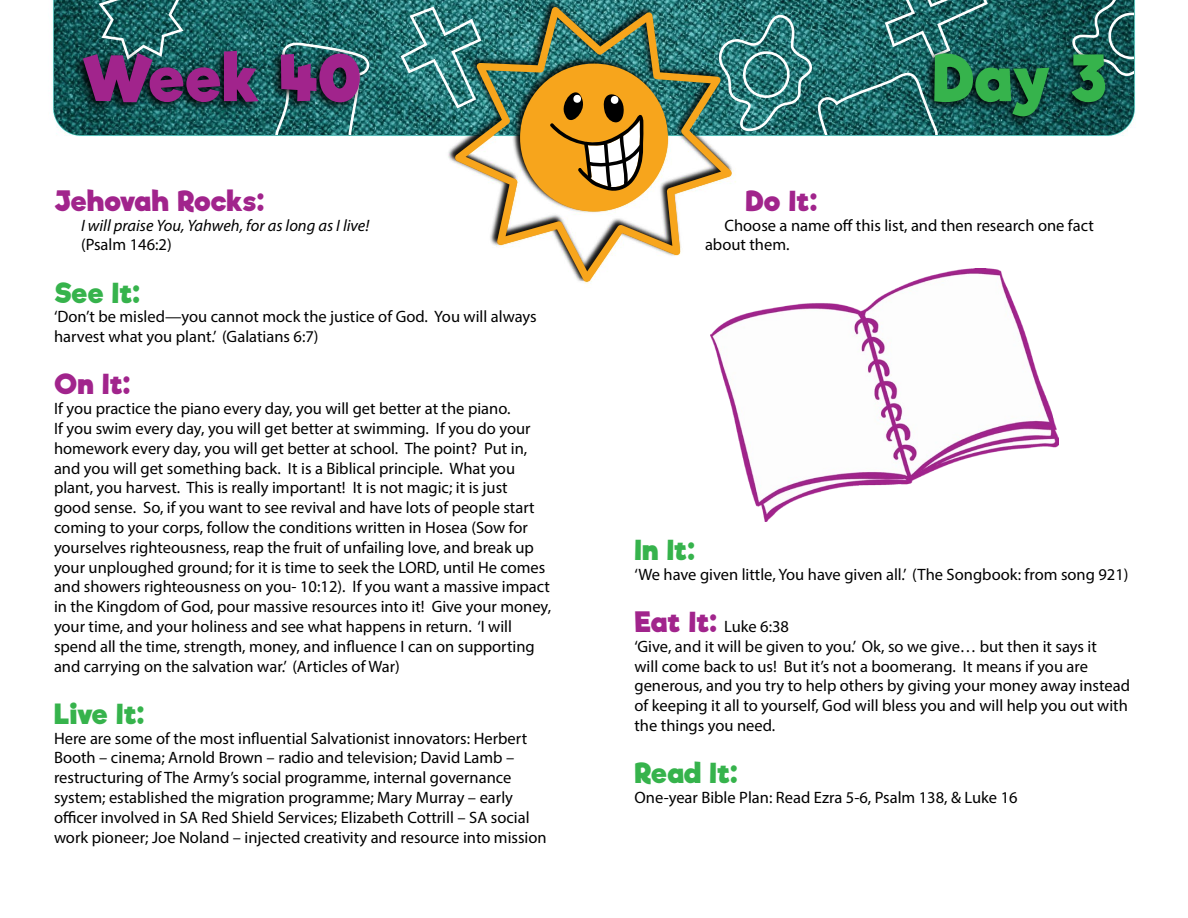
<style>
.page{position:relative;width:1188px;height:918px;background:#fff}
.page>*{position:absolute;margin:0;border:0;box-sizing:border-box;transform-origin:0 0}
.t1{font:700 61.5px "Riffic";letter-spacing:-.01em;color:#a1248c}
.t2{font:700 61.5px "Riffic";color:#36b34c}
.t3{font:700 27px "Riffic";letter-spacing:-.01em;color:#36b34c}
.t4{font:700 27px "Riffic";letter-spacing:-.015em;color:#a1248c}
.t5{font:16.5px/19.8px "Myriad Pro";color:#000}
.t6{font:italic 16.5px/19.8px "Myriad Pro";color:#000}
.s1{font-style:normal}
.s2{font-family:"Riffic";font-weight:700;font-size:27px;color:#a1248c}
</style>
<div class="page">
<img style="left:54px;top:0;width:1080px;height:135px">
<svg style="left:99px;top:0;width:85px;height:47px;background:#2e6f6e"></svg>
<svg style="left:275px;top:43px;width:95px;height:92px;background:#327777"></svg>
<svg style="left:401px;top:7px;width:44px;height:102px;background:#3f8686"></svg>
<svg style="left:735px;top:0;width:253px;height:135px;background:#317777"></svg>
<svg style="left:1072px;top:0;width:62px;height:76px;background:#2f6666"></svg>
<img style="left:445px;top:0;width:290px;height:176px">
<svg style="left:455px;top:7px;width:277px;height:274px"></svg>
<svg style="left:549px;top:79px;width:95px;height:114px;background:#c6923a"></svg>
<div style="left:72px;top:47px;width:292px;height:67px;background:#000;opacity:.95"></div>
<div style="left:923px;top:48px;width:187px;height:80px;background:#000;opacity:.95"></div>
<img style="left:710px;top:269px;width:348px;height:252px">
<p class="t1" style="left:81px;top:40px;width:282px">Week 40</p>
<p class="t2" style="left:932px;top:40px;width:176px">Day 3</p>
<p class="t4" style="left:54px;top:184px;width:212px">Jehovah Rocks:</p>
<p class="t6" style="left:81px;top:215px;width:290px">I will praise You, Yahweh, for as long as I live! <span class="s1">(Psalm 146:2)</span></p>
<p class="t3" style="left:54px;top:276px;width:88px">See It:</p>
<p class="t5" style="left:54px;top:307px;width:484px">‘Don’t be misled—you cannot mock the justice of God. You will always harvest what you plant.’ (Galatians 6:7)</p>
<p class="t4" style="left:54px;top:368px;width:78px">On It:</p>
<p class="t5" style="left:54px;top:398px;width:499px">If you practice the piano every day, you will get better at the piano.<br>If you swim every day, you will get better at swimming. If you do your homework every day, you will get better at school. The point? Put in, and you will get something back. It is a Biblical principle. What you plant, you harvest. This is really important! It is not magic; it is just<br>good sense. So, if you want to see revival and have lots of people start coming to your corps, follow the conditions written in Hosea (Sow for yourselves righteousness, reap the fruit of unfailing love, and break up your unploughed ground; for it is time to seek the LORD, until He comes and showers righteousness on you- 10:12). If you want a massive impact in the Kingdom of God, pour massive resources into it! Give your money, your time, and your holiness and see what happens in return. ‘I will spend all the time, strength, money, and influence I can on supporting and carrying on the salvation war.’ (Articles of War)</p>
<p class="t3" style="left:54px;top:697px;width:92px">Live It:</p>
<p class="t5" style="left:54px;top:728px;width:494px">Here are some of the most influential Salvationist innovators: Herbert Booth – cinema; Arnold Brown – radio and television; David Lamb – restructuring of The Army’s social programme, internal governance system; established the migration programme; Mary Murray – early officer involved in SA Red Shield Services; Elizabeth Cottrill – SA social work pioneer; Joe Noland – injected creativity and resource into mission</p>
<p class="t4" style="left:746px;top:184px;width:73px">Do It:</p>
<p class="t5" style="left:705px;top:215px;width:390px;text-indent:20px">Choose a name off this list, and then research one fact about them.</p>
<p class="t3" style="left:634px;top:533px;width:62px">In It:</p>
<p class="t5" style="left:634px;top:564px;width:496px">‘We have given little, You have given all.’ (The Songbook: from song 921)</p>
<p class="t5" style="left:634px;top:616px;width:156px"><span class="s2">Eat It:</span> Luke 6:38</p>
<p class="t5" style="left:634px;top:636px;width:497px">‘Give, and it will be given to you.’ Ok, so we give… but then it says it<br>will come back to us! But it’s not a boomerang. It means if you are generous, and you try to help others by giving your money away instead of keeping it all to yourself, God will bless you and will help you out with the things you need.</p>
<p class="t3" style="left:634px;top:756px;width:105px">Read It:</p>
<p class="t5" style="left:634px;top:787px;width:385px">One-year Bible Plan: Read Ezra 5-6, Psalm 138, &amp; Luke 16</p>
</div>
